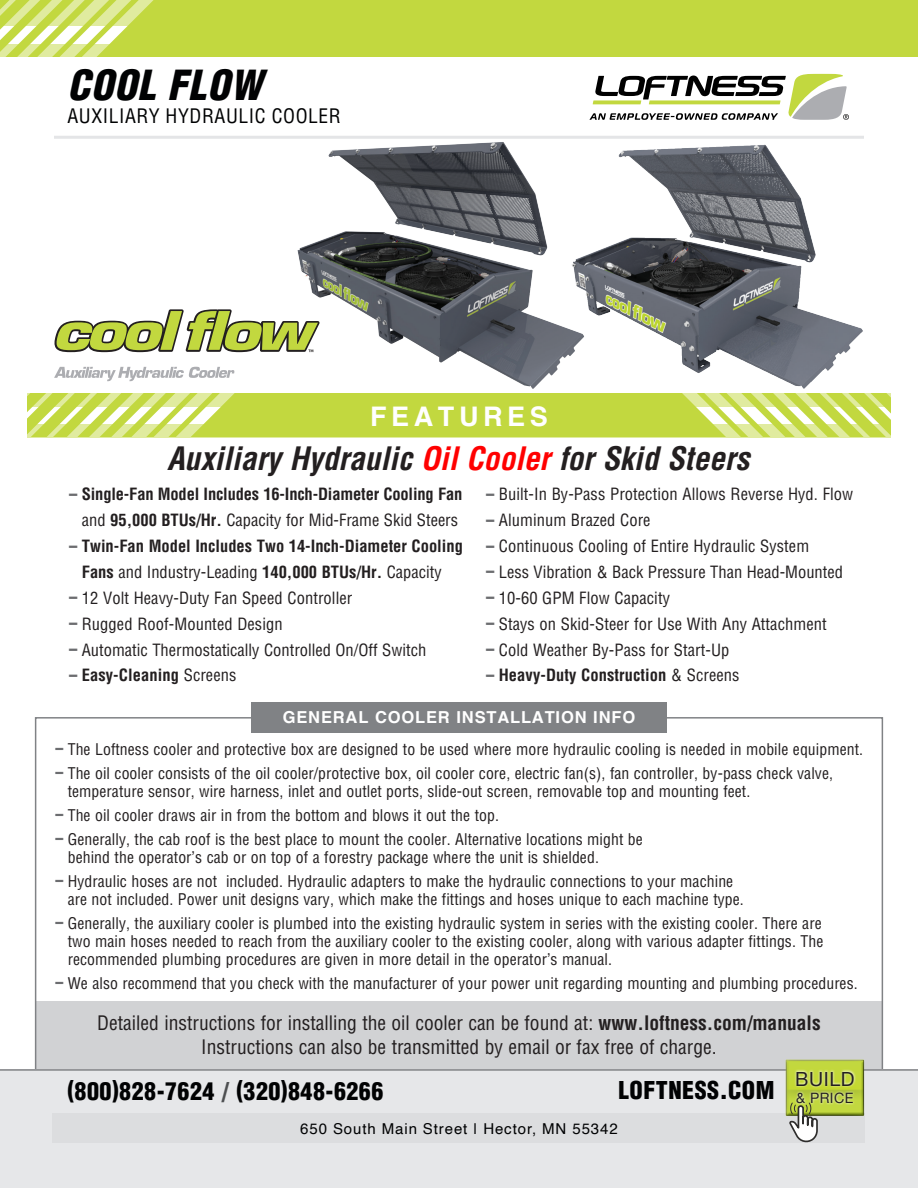
<style>
.page{position:relative;width:918px;height:1188px;background:#fff}
.page>*{position:absolute;margin:0;border:0;box-sizing:border-box;transform-origin:0 0}
.t1{font:italic 900 condensed 40.5px "Helvetica LT Pro";letter-spacing:.02em;color:#010203}
.t2{font:italic 700 condensed 31.5px "Helvetica LT Pro";color:#231f20}
.t3{font:700 27px "Helvetica";letter-spacing:.17em;color:#fff}
.t4{font:900 condensed 24px "Helvetica LT Pro";letter-spacing:.02em;color:#010203}
.t5{font:condensed 19.5px "Helvetica LT Pro";color:#231f20}
.t6{font:condensed 19.5px "Helvetica LT Pro";letter-spacing:.03em;color:#010203}
.t7{font:19.5px "Helvetica Neue";letter-spacing:.03em;color:#231f20}
.t8{font:condensed 16.5px "Helvetica LT Pro";letter-spacing:.005em;color:#231f20}
.t9{font:700 condensed 16.5px/25.8px "Helvetica LT Pro";color:#231f20;text-align:center}
.t10{font:700 16.5px "Helvetica";letter-spacing:.05em;color:#fff}
.t11{font:condensed 15.75px/18px "Helvetica LT Pro";letter-spacing:.005em;color:#231f20}
.t12{font:15px "Helvetica";letter-spacing:.06em;color:#010203}
.t13{font:14.25px "Helvetica Neue";letter-spacing:.03em;color:#231f20}
.s1{color:#f00}
.s2{font-weight:900;font-stretch:normal;color:#6c6d70}
.s3{font-weight:400}
.s4{font-weight:700}
.s5{color:#4d4f51}
</style>
<div class="page">
<svg style="left:54px;top:367px;width:181px;height:14px"></svg>
<svg style="left:54px;top:309px;width:235px;height:43px"></svg>
<img style="left:289px;top:142px;width:306px;height:252px">
<img style="left:569px;top:142px;width:294px;height:250px">
<div style="left:36px;top:1002px;width:846px;height:75px;background:#d1d2d4"></div>
<div style="left:0;top:0;width:918px;height:57px;background:#c2d83f"></div>
<hr style="left:54px;top:136px;width:810px;height:3px;background:#e4e5e7">
<div style="left:27px;top:394px;width:864px;height:43px;background:#c2d83f"></div>
<svg style="left:27px;top:407px;width:194px;height:17px"></svg>
<svg style="left:696px;top:407px;width:195px;height:17px"></svg>
<svg style="left:27px;top:394px;width:864px;height:13px"></svg>
<svg style="left:27px;top:424px;width:864px;height:13px"></svg>
<svg style="left:0;top:26px;width:128px;height:18px"></svg>
<svg style="left:0;top:0;width:154px;height:26px"></svg>
<svg style="left:0;top:44px;width:110px;height:13px"></svg>
<div style="left:251px;top:702px;width:416px;height:31px;background:#808285"></div>
<div style="left:0;top:1069px;width:918px;height:119px;background:#e6e7e9"></div>
<div style="left:52px;top:1114px;width:813px;height:29px;background:#dcdddf"></div>
<div style="left:783px;top:1059px;width:81px;height:58px;background:#788924;opacity:.75"></div>
<div style="left:794px;top:1069px;width:63px;height:36px;background:#fff;opacity:.89"></div>
<svg style="left:789px;top:1102px;width:30px;height:41px"></svg>
<svg style="left:589px;top:74px;width:260px;height:46px"></svg>
<p class="t1" style="left:68px;top:58px;width:196px">COOL FLOW</p>
<p class="t6" style="left:68px;top:103px;width:275px">AUXILIARY HYDRAULIC COOLER</p>
<p class="t3" style="left:370px;top:400px;width:179px">FEATURES</p>
<p class="t2" style="left:167px;top:438px;width:584px">Auxiliary Hydraulic <span class="s1">Oil Cooler</span> for Skid Steers</p>
<p class="t9" style="left:69px;top:481px;width:395px"><span class="s2">–</span> Single-Fan Model Includes 16-Inch-Diameter Cooling Fan <span class="s3">and</span> 95,000 BTUs/Hr. <span class="s3">Capacity for Mid-Frame Skid Steers</span></p>
<p class="t9" style="left:69px;top:533px;width:395px"><span class="s2">–</span> Twin-Fan Model Includes Two 14-Inch-Diameter Cooling<br>Fans <span class="s3">and Industry-Leading</span> 140,000 BTUs/Hr. <span class="s3">Capacity</span></p>
<p class="t8" style="left:69px;top:587px;width:285px"><span class="s2">–</span> 12 Volt Heavy-Duty Fan Speed Controller</p>
<p class="t8" style="left:69px;top:613px;width:215px"><span class="s2">–</span> Rugged Roof-Mounted Design</p>
<p class="t8" style="left:69px;top:639px;width:359px"><span class="s2">–</span> Automatic Thermostatically Controlled On/Off Switch</p>
<p class="t9" style="left:69px;top:662px;width:169px"><span class="s2">–</span> Easy-Cleaning <span class="s3">Screens</span></p>
<p class="t8" style="left:486px;top:484px;width:369px"><span class="s2">–</span> Built-In By-Pass Protection Allows Reverse Hyd. Flow</p>
<p class="t8" style="left:486px;top:510px;width:166px"><span class="s2">–</span> Aluminum Brazed Core</p>
<p class="t8" style="left:486px;top:536px;width:325px"><span class="s2">–</span> Continuous Cooling of Entire Hydraulic System</p>
<p class="t8" style="left:486px;top:562px;width:359px"><span class="s2">–</span> Less Vibration &amp; Back Pressure Than Head-Mounted</p>
<p class="t8" style="left:486px;top:587px;width:186px"><span class="s2">–</span> 10-60 GPM Flow Capacity</p>
<p class="t8" style="left:486px;top:613px;width:342px"><span class="s2">–</span> Stays on Skid-Steer for Use With Any Attachment</p>
<p class="t8" style="left:486px;top:639px;width:245px"><span class="s2">–</span> Cold Weather By-Pass for Start-Up</p>
<p class="t9" style="left:486px;top:662px;width:255px"><span class="s2">–</span> Heavy-Duty Construction <span class="s3">&amp; Screens</span></p>
<p class="t10" style="left:283px;top:708px;width:354px">GENERAL COOLER INSTALLATION INFO</p>
<p class="t11" style="left:56px;top:740px;width:809px"><span class="s2">–</span> The Loftness cooler and protective box are designed to be used where more hydraulic cooling is needed in mobile equipment.</p>
<p class="t11" style="left:68px;top:764px;width:767px;text-indent:-12px"><span class="s2">–</span> The oil cooler consists of the oil cooler/protective box, oil cooler core, electric fan(s), fan controller, by-pass check valve, temperature sensor, wire harness, inlet and outlet ports, slide-out screen, removable top and mounting feet.</p>
<p class="t11" style="left:56px;top:806px;width:445px"><span class="s2">–</span> The oil cooler draws air in from the bottom and blows it out the top.</p>
<p class="t11" style="left:68px;top:830px;width:577px;text-indent:-12px"><span class="s2">–</span> Generally, the cab roof is the best place to mount the cooler. Alternative locations might be behind the operator’s cab or on top of a forestry package where the unit is shielded.</p>
<p class="t11" style="left:68px;top:872px;width:678px;text-indent:-12px"><span class="s2">–</span> Hydraulic hoses are not included. Hydraulic adapters to make the hydraulic connections to your machine are not included. Power unit designs vary, which make the fittings and hoses unique to each machine type.</p>
<p class="t11" style="left:68px;top:914px;width:757px;text-align:justify;text-indent:-12px"><span class="s2">–</span> Generally, the auxiliary cooler is plumbed into the existing hydraulic system in series with the existing cooler. There are two main hoses needed to reach from the auxiliary cooler to the existing cooler, along with various adapter fittings. The recommended plumbing procedures are given in more detail in the operator’s manual.</p>
<p class="t11" style="left:56px;top:974px;width:804px"><span class="s2">–</span> We also recommend that you check with the manufacturer of your power unit regarding mounting and plumbing procedures.</p>
<p class="t5" style="left:97px;top:1011px;width:725px">Detailed instructions for installing the oil cooler can be found at: <span class="s4">www.loftness.com/manuals</span></p>
<p class="t5" style="left:201px;top:1035px;width:517px">Instructions can also be transmitted by email or fax free of charge.</p>
<p class="t4" style="left:67px;top:1076px;width:317px">(800)828-7624 <span class="s5">/</span> (320)848-6266</p>
<p class="t12" style="left:300px;top:1117px;width:319px">650 South Main Street | Hector, MN 55342</p>
<p class="t7" style="left:795px;top:1065px;width:61px">BUILD</p>
<p class="t13" style="left:796px;top:1087px;width:59px">&amp; PRICE</p>
<p class="t4" style="left:618px;top:1075px;width:157px">LOFTNESS.COM</p>
</div>
